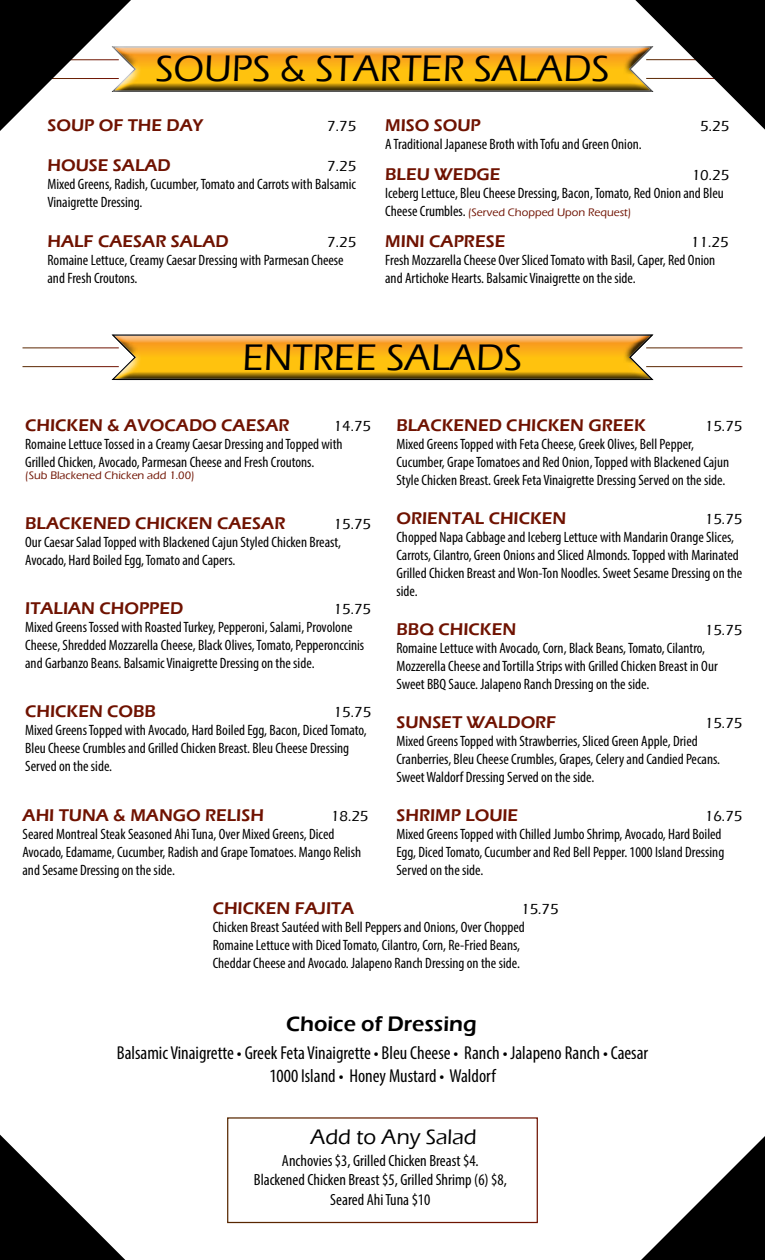
<style>
.page{position:relative;width:765px;height:1260px;background:#fff}
.page>*{position:absolute;margin:0;border:0;box-sizing:border-box;transform-origin:0 0}
.t1{font:500 38px "Eras ITC";color:#000}
.t2{font:600 21.62px "Eras ITC";color:#000}
.t3{font:500 21.62px "Eras ITC";color:#000}
.t4{font:condensed 18.75px/22.5px "Myriad Pro";color:#000;text-align:center}
.t5{font:600 17.5px "Eras ITC";color:#6f1200}
.t6{font:condensed 16.25px/19.5px "Myriad Pro";color:#000;text-align:center}
.t7{font:condensed 15px/18px "Myriad Pro";color:#000}
.t8{font:500 15px "Eras ITC";color:#000}
.t9{font:500 11.25px "Eras ITC";color:#6f1200}
.s1{font-family:"Myriad Pro";font-weight:400;font-stretch:condensed;font-size:15px;color:#000}
</style>
<div class="page">
<div style="left:227px;top:1117px;width:311px;height:106px;border:1px solid #fff"></div>
<div style="left:111px;top:332px;width:543px;height:50px;background:#000;opacity:.75"></div>
<svg style="left:111px;top:334px;width:543px;height:46px;background:#dda52b"></svg>
<hr style="left:22px;top:348px;width:97px;height:1px;background:#fff">
<hr style="left:22px;top:366px;width:97px;height:1px;background:#fff">
<hr style="left:646px;top:348px;width:97px;height:1px;background:#fff">
<hr style="left:646px;top:366px;width:97px;height:1px;background:#fff">
<svg style="left:0;top:0;width:765px;height:131px"></svg>
<svg style="left:641px;top:1136px;width:124px;height:124px"></svg>
<svg style="left:0;top:1135px;width:125px;height:125px"></svg>
<h1 class="t1" style="left:155px;top:47px;width:456px">SOUPS &amp; STARTER SALADS</h1>
<p class="t5" style="left:48px;top:116px;width:157px">SOUP OF THE DAY</p>
<p class="t8" style="left:327px;top:118px;width:31px">7.75</p>
<p class="t5" style="left:385px;top:116px;width:97px">MISO SOUP</p>
<p class="t8" style="left:700px;top:118px;width:31px">5.25</p>
<p class="t7" style="left:385px;top:135px;width:258px">A Traditional Japanese Broth with Tofu and Green Onion.</p>
<p class="t5" style="left:48px;top:155px;width:125px">HOUSE SALAD</p>
<p class="t8" style="left:327px;top:158px;width:31px">7.25</p>
<p class="t7" style="left:48px;top:175px;width:310px">Mixed Greens, Radish, Cucumber, Tomato and Carrots with Balsamic<br>Vinaigrette Dressing.</p>
<p class="t5" style="left:48px;top:231px;width:183px">HALF CAESAR SALAD</p>
<p class="t8" style="left:327px;top:234px;width:31px">7.25</p>
<p class="t7" style="left:48px;top:251px;width:298px">Romaine Lettuce, Creamy Caesar Dressing with Parmesan Cheese and Fresh Croutons.</p>
<p class="t5" style="left:385px;top:164px;width:117px">BLEU WEDGE</p>
<p class="t8" style="left:692px;top:167px;width:39px">10.25</p>
<p class="t7" style="left:385px;top:184px;width:340px">Iceberg Lettuce, Bleu Cheese Dressing, Bacon, Tomato, Red Onion and Bleu</p>
<p class="t9" style="left:385px;top:206px;width:248px"><span class="s1">Cheese Crumbles.</span> (Served Chopped Upon Request)</p>
<p class="t5" style="left:385px;top:231px;width:122px">MINI CAPRESE</p>
<p class="t8" style="left:691px;top:234px;width:39px">11.25</p>
<p class="t7" style="left:385px;top:251px;width:332px">Fresh Mozzarella Cheese Over Sliced Tomato with Basil, Caper, Red Onion and Artichoke Hearts. Balsamic Vinaigrette on the side.</p>
<h1 class="t1" style="left:242px;top:336px;width:281px">ENTREE SALADS</h1>
<p class="t5" style="left:25px;top:415px;width:266px">CHICKEN &amp; AVOCADO CAESAR</p>
<p class="t8" style="left:334px;top:417px;width:39px">14.75</p>
<p class="t7" style="left:25px;top:435px;width:319px">Romaine Lettuce Tossed in a Creamy Caesar Dressing and Topped with<br>Grilled Chicken, Avocado, Parmesan Cheese and Fresh Croutons.</p>
<p class="t9" style="left:25px;top:469px;width:171px">(Sub Blackened Chicken add 1.00)</p>
<p class="t5" style="left:25px;top:513px;width:262px">BLACKENED CHICKEN CAESAR</p>
<p class="t8" style="left:334px;top:515px;width:39px">15.75</p>
<p class="t7" style="left:25px;top:533px;width:317px">Our Caesar Salad Topped with Blackened Cajun Styled Chicken Breast,<br>Avocado, Hard Boiled Egg, Tomato and Capers.</p>
<p class="t5" style="left:25px;top:598px;width:160px">ITALIAN CHOPPED</p>
<p class="t8" style="left:334px;top:601px;width:39px">15.75</p>
<p class="t7" style="left:25px;top:618px;width:341px">Mixed Greens Tossed with Roasted Turkey, Pepperoni, Salami, Provolone<br>Cheese, Shredded Mozzarella Cheese, Black Olives, Tomato, Pepperonccinis and Garbanzo Beans. Balsamic Vinaigrette Dressing on the side.</p>
<p class="t5" style="left:25px;top:702px;width:132px">CHICKEN COBB</p>
<p class="t8" style="left:334px;top:704px;width:39px">15.75</p>
<p class="t7" style="left:25px;top:721px;width:343px">Mixed Greens Topped with Avocado, Hard Boiled Egg, Bacon, Diced Tomato,<br>Bleu Cheese Crumbles and Grilled Chicken Breast. Bleu Cheese Dressing<br>Served on the side.</p>
<p class="t5" style="left:22px;top:805px;width:243px">AHI TUNA &amp; MANGO RELISH</p>
<p class="t8" style="left:331px;top:807px;width:39px">18.25</p>
<p class="t7" style="left:22px;top:824px;width:340px">Seared Montreal Steak Seasoned Ahi Tuna, Over Mixed Greens, Diced<br>Avocado, Edamame, Cucumber, Radish and Grape Tomatoes. Mango Relish and Sesame Dressing on the side.</p>
<p class="t5" style="left:396px;top:415px;width:251px">BLACKENED CHICKEN GREEK</p>
<p class="t8" style="left:705px;top:417px;width:39px">15.75</p>
<p class="t7" style="left:396px;top:435px;width:334px">Mixed Greens Topped with Feta Cheese, Greek Olives, Bell Pepper,<br>Cucumber, Grape Tomatoes and Red Onion, Topped with Blackened Cajun<br>Style Chicken Breast. Greek Feta Vinaigrette Dressing Served on the side.</p>
<p class="t5" style="left:396px;top:508px;width:171px">ORIENTAL CHICKEN</p>
<p class="t8" style="left:705px;top:510px;width:39px">15.75</p>
<p class="t7" style="left:396px;top:528px;width:347px">Chopped Napa Cabbage and Iceberg Lettuce with Mandarin Orange Slices, Carrots, Cilantro, Green Onions and Sliced Almonds. Topped with Marinated Grilled Chicken Breast and Won-Ton Noodles. Sweet Sesame Dressing on the side.</p>
<p class="t5" style="left:396px;top:619px;width:121px">BBQ CHICKEN</p>
<p class="t8" style="left:705px;top:621px;width:39px">15.75</p>
<p class="t7" style="left:396px;top:639px;width:323px">Romaine Lettuce with Avocado, Corn, Black Beans, Tomato, Cilantro,<br>Mozzerella Cheese and Tortilla Strips with Grilled Chicken Breast in Our<br>Sweet BBQ Sauce. Jalapeno Ranch Dressing on the side.</p>
<p class="t5" style="left:396px;top:712px;width:161px">SUNSET WALDORF</p>
<p class="t8" style="left:705px;top:714px;width:39px">15.75</p>
<p class="t7" style="left:396px;top:732px;width:325px">Mixed Greens Topped with Strawberries, Sliced Green Apple, Dried<br>Cranberries, Bleu Cheese Crumbles, Grapes, Celery and Candied Pecans.<br>Sweet Waldorf Dressing Served on the side.</p>
<p class="t5" style="left:396px;top:805px;width:123px">SHRIMP LOUIE</p>
<p class="t8" style="left:705px;top:807px;width:39px">16.75</p>
<p class="t7" style="left:396px;top:825px;width:329px">Mixed Greens Topped with Chilled Jumbo Shrimp, Avocado, Hard Boiled<br>Egg, Diced Tomato, Cucumber and Red Bell Pepper. 1000 Island Dressing<br>Served on the side.</p>
<p class="t5" style="left:213px;top:898px;width:143px">CHICKEN FAJITA</p>
<p class="t8" style="left:521px;top:900px;width:39px">15.75</p>
<p class="t7" style="left:213px;top:918px;width:314px">Chicken Breast Sautéed with Bell Peppers and Onions, Over Chopped<br>Romaine Lettuce with Diced Tomato, Cilantro, Corn, Re-Fried Beans,<br>Cheddar Cheese and Avocado. Jalapeno Ranch Dressing on the side.</p>
<h2 class="t2" style="left:286px;top:1012px;width:192px">Choice of Dressing</h2>
<p class="t4" style="left:117px;top:1042px;width:533px">Balsamic Vinaigrette • Greek Feta Vinaigrette • Bleu Cheese • Ranch • Jalapeno Ranch • Caesar<br>1000 Island • Honey Mustard • Waldorf</p>
<h2 class="t3" style="left:310px;top:1125px;width:168px">Add to Any Salad</h2>
<p class="t6" style="left:254px;top:1150px;width:255px">Anchovies $3, Grilled Chicken Breast $4.<br>Blackened Chicken Breast $5, Grilled Shrimp (6) $8,<br>Seared Ahi Tuna $10</p>
</div>
